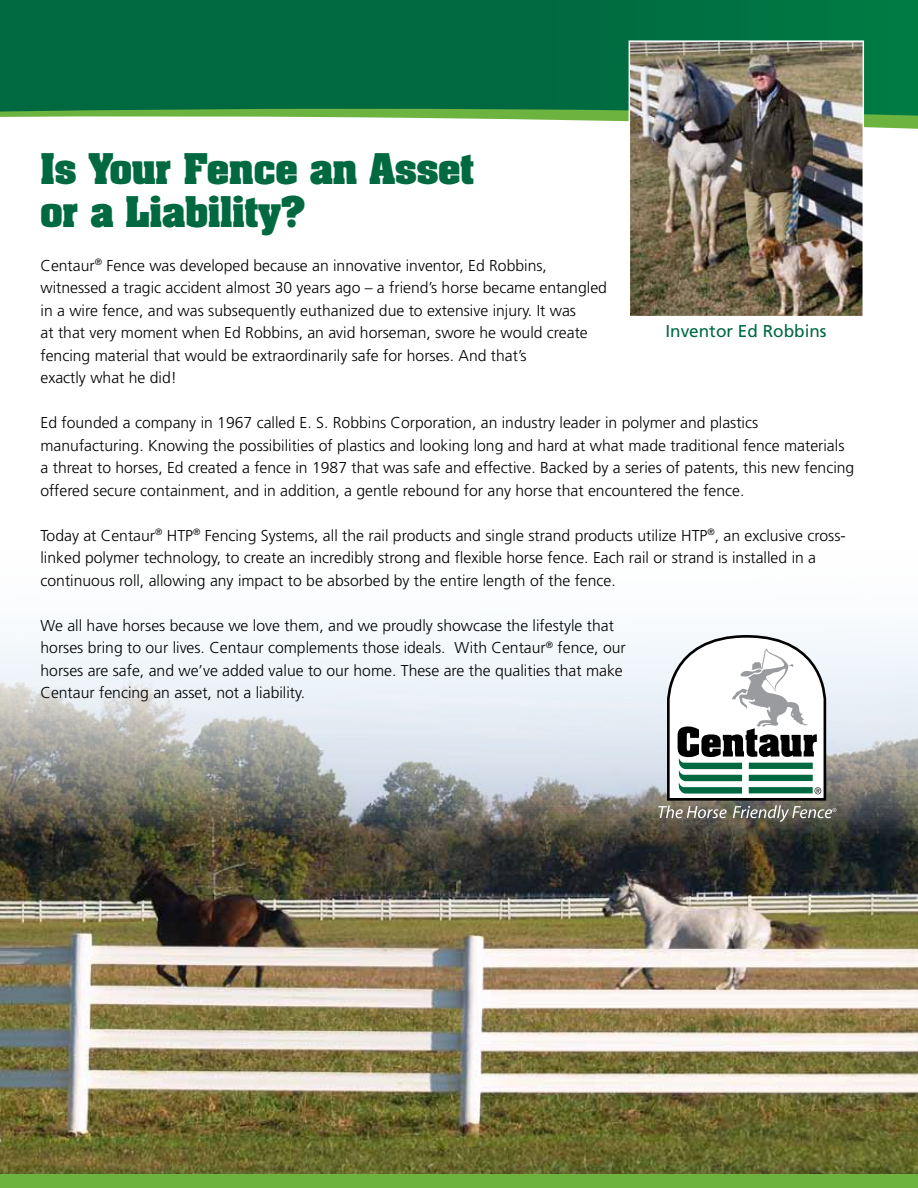
<style>
.page{position:relative;width:918px;height:1188px;background:#fff}
.page>*{position:absolute;margin:0;border:0;box-sizing:border-box;transform-origin:0 0}
.t1{font:700 36px/43.2px "Aachen";color:#006940}
.t2{font:17.1px "Frutiger";color:#006940}
.t3{font:300 15.75px/22.5px "Frutiger";color:#000}
</style>
<div class="page">
<svg style="left:0;top:116px;width:918px;height:13px"></svg>
<svg style="left:0;top:0;width:918px;height:116px;background:#056e40"></svg>
<img style="left:0;top:638px;width:918px;height:536px">
<svg style="left:658px;top:635px;width:178px;height:187px"></svg>
<img style="left:632px;top:43px;width:229px;height:271px">
<div style="left:629px;top:40px;width:235px;height:277px;border:2px solid #fff"></div>
<div style="left:0;top:1174px;width:918px;height:14px;background:#6cb33f"></div>
<h1 class="t1" style="left:40px;top:146px;width:435px">Is Your Fence an Asset or a Liability?</h1>
<p class="t3" style="left:40px;top:254px;width:568px">Centaur<sup>®</sup> Fence was developed because an innovative inventor, Ed Robbins, witnessed a tragic accident almost 30 years ago – a friend’s horse became entangled in a wire fence, and was subsequently euthanized due to extensive injury. It was<br>at that very moment when Ed Robbins, an avid horseman, swore he would create fencing material that would be extraordinarily safe for horses. And that’s<br>exactly what he did!</p>
<p class="t3" style="left:41px;top:412px;width:815px">Ed founded a company in 1967 called E. S. Robbins Corporation, an industry leader in polymer and plastics manufacturing. Knowing the possibilities of plastics and looking long and hard at what made traditional fence materials a threat to horses, Ed created a fence in 1987 that was safe and effective. Backed by a series of patents, this new fencing offered secure containment, and in addition, a gentle rebound for any horse that encountered the fence.</p>
<p class="t3" style="left:41px;top:524px;width:807px">Today at Centaur<sup>®</sup> HTP<sup>®</sup> Fencing Systems, all the rail products and single strand products utilize HTP<sup>®</sup>, an exclusive cross&shy;linked polymer technology, to create an incredibly strong and flexible horse fence. Each rail or strand is installed in a continuous roll, allowing any impact to be absorbed by the entire length of the fence.</p>
<p class="t3" style="left:40px;top:614px;width:587px">We all have horses because we love them, and we proudly showcase the lifestyle that horses bring to our lives. Centaur complements those ideals. With Centaur<sup>®</sup> fence, our horses are safe, and we’ve added value to our home. These are the qualities that make Centaur fencing an asset, not a liability.</p>
<p class="t2" style="left:665px;top:321px;width:163px">Inventor Ed Robbins</p>
</div>
